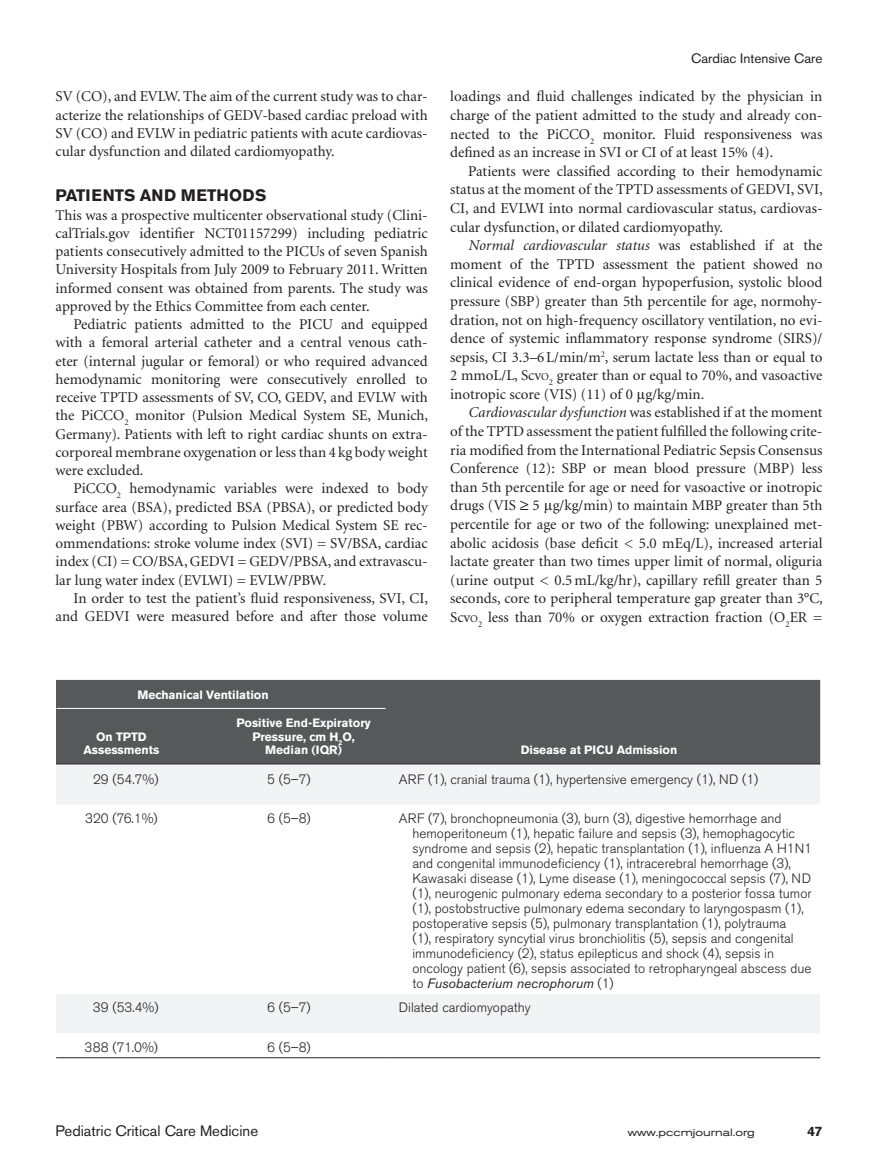
<style>
.page{position:relative;width:878px;height:1175px;background:#fff}
.page>*{position:absolute;margin:0;border:0;box-sizing:border-box;transform-origin:0 0}
.t1{font:700 16.5px "Akzidenz Grotesk BE";color:#231f20}
.t2{font:15px/18.6px "Minion";color:#231f20;text-align:justify}
.t3{font:15px "Akzidenz Grotesk BE";color:#231f20}
.t4{font:300 13.5px/15px "Akzidenz Grotesk BE";color:#231f20}
.t5{font:13.5px "Akzidenz Grotesk BE";color:#231f20}
.t6{font:700 13.5px "Akzidenz Grotesk BE";color:#231f20}
.t7{font:700 12px/13.5px "Akzidenz Grotesk BE";color:#fff;text-align:center}
.t8{font:expanded 10.5px "Akzidenz Grotesk BE";color:#231f20}
.s1{font-style:italic}
.s2{font-size:10.5px}
.s3{font-family:"Gandhari Unicode"}
.s4{font-weight:400;font-style:italic}
</style>
<div class="page">
<div style="left:56px;top:680px;width:764px;height:83px;background:#57585a"></div>
<div style="left:56px;top:764px;width:764px;height:40px;background:#f2f3f4"></div>
<div style="left:56px;top:994px;width:764px;height:39px;background:#f2f3f4"></div>
<hr style="left:385px;top:763px;width:435px;height:1px;background:#231f20">
<hr style="left:56px;top:763px;width:166px;height:1px;background:#231f20">
<hr style="left:222px;top:763px;width:163px;height:1px;background:#231f20">
<hr style="left:56px;top:1057px;width:166px;height:1px;background:#231f20">
<hr style="left:222px;top:1057px;width:163px;height:1px;background:#231f20">
<hr style="left:385px;top:1057px;width:435px;height:1px;background:#231f20">
<hr style="left:56px;top:708px;width:166px;height:1px;background:#fff">
<hr style="left:222px;top:708px;width:163px;height:1px;background:#fff">
<p class="t2" style="left:56px;top:88px;width:374px">SV (CO), and EVLW. The aim of the current study was to char&shy;acterize the relationships of GEDV-based cardiac preload with SV (CO) and EVLW in pediatric patients with acute cardiovas&shy;cular dysfunction and dilated cardiomyopathy.</p>
<p class="t1" style="left:56px;top:186px;width:212px">PATIENTS AND METHODS</p>
<p class="t2" style="left:56px;top:206px;width:374px">This was a prospective multicenter observational study (Clini&shy;calTrials.gov identifier NCT01157299) including pediatric patients consecutively admitted to the PICUs of seven Spanish University Hospitals from July 2009 to February 2011. Written informed consent was obtained from parents. The study was approved by the Ethics Committee from each center.</p>
<p class="t2" style="left:56px;top:316px;width:374px;text-indent:18px">Pediatric patients admitted to the PICU and equipped with a femoral arterial catheter and a central venous cath&shy;eter (internal jugular or femoral) or who required advanced hemodynamic monitoring were consecutively enrolled to receive TPTD assessments of SV, CO, GEDV, and EVLW with the PiCCO<sub>2</sub> monitor (Pulsion Medical System SE, Munich, Germany). Patients with left to right cardiac shunts on extra&shy;corporeal membrane oxygenation or less than 4 kg body weight were excluded.</p>
<p class="t2" style="left:55px;top:480px;width:374px;text-indent:18px">PiCCO<sub>2</sub> hemodynamic variables were indexed to body surface area (BSA), predicted BSA (PBSA), or predicted body weight (PBW) according to Pulsion Medical System SE rec&shy;ommendations: stroke volume index (SVI) = SV/BSA, cardiac index (CI) = CO/BSA, GEDVI = GEDV/PBSA, and extravascu&shy;lar lung water index (EVLWI) = EVLW/PBW.</p>
<p class="t2" style="left:55px;top:589px;width:374px;text-align:right">In order to test the patient’s fluid responsiveness, SVI, CI, and GEDVI were measured before and after those volume</p>
<p class="t5" style="left:691px;top:50px;width:133px">Cardiac Intensive Care</p>
<p class="t2" style="left:450px;top:88px;width:374px">loadings and fluid challenges indicated by the physician in charge of the patient admitted to the study and already con&shy;nected to the PiCCO<sub>2</sub> monitor. Fluid responsiveness was defined as an increase in SVI or CI of at least 15% (4).</p>
<p class="t2" style="left:450px;top:162px;width:374px;text-indent:18px">Patients were classified according to their hemodynamic status at the moment of the TPTD assessments of GEDVI, SVI, CI, and EVLWI into normal cardiovascular status, cardiovas&shy;cular dysfunction, or dilated cardiomyopathy.</p>
<p class="t2" style="left:450px;top:236px;width:374px;text-indent:18px"><span class="s1">Normal cardiovascular status</span> was established if at the moment of the TPTD assessment the patient showed no clinical evidence of end-organ hypoperfusion, systolic blood pressure (SBP) greater than 5th percentile for age, normohy&shy;dration, not on high-frequency oscillatory ventilation, no evi&shy;dence of systemic inflammatory response syndrome (SIRS)/ sepsis, CI 3.3–6L/min/m<sup>2</sup>, serum lactate less than or equal to 2 mmoL/L, Scv<span class="s2">o</span><sub>2</sub> greater than or equal to 70%, and vasoactive inotropic score (VIS) (11) of 0 <span class="s3">μ</span>g/kg/min.</p>
<p class="t2" style="left:450px;top:404px;width:374px;text-indent:18px"><span class="s1">Cardiovascular dysfunction</span> was established if at the moment of the TPTD assessment the patient fulfilled the following crite&shy;ria modified from the International Pediatric Sepsis Consensus Conference (12): SBP or mean blood pressure (MBP) less than 5th percentile for age or need for vasoactive or inotropic drugs (VIS <span class="s3">≥</span> 5 <span class="s3">μ</span>g/kg/min) to maintain MBP greater than 5th percentile for age or two of the following: unexplained met&shy;abolic acidosis (base deficit &lt; 5.0 mEq/L), increased arterial lactate greater than two times upper limit of normal, oliguria (urine output &lt; 0.5mL/kg/hr), capillary refill greater than 5 seconds, core to peripheral temperature gap greater than 3°C, Scv<span class="s2">o</span><sub>2</sub> less than 70% or oxygen extraction fraction (O<sub>2</sub>ER =</p>
<p class="t7" style="left:138px;top:688px;width:133px">Mechanical Ventilation</p>
<p class="t7" style="left:83px;top:730px;width:77px">On TPTD<br>Assessments</p>
<p class="t7" style="left:236px;top:716px;width:136px">Positive End-Expiratory<br>Pressure, cm H<sub>2</sub>O,<br>Median (IQR)</p>
<p class="t7" style="left:520px;top:743px;width:158px">Disease at PICU Admission</p>
<p class="t4" style="left:93px;top:772px;width:67px">29 (54.7%)</p>
<p class="t4" style="left:267px;top:772px;width:45px">5 (5–7)</p>
<p class="t4" style="left:399px;top:772px;width:361px">ARF (1), cranial trauma (1), hypertensive emergency (1), ND (1)</p>
<p class="t4" style="left:85px;top:811px;width:74px">320 (76.1%)</p>
<p class="t4" style="left:267px;top:811px;width:45px">6 (5–8)</p>
<p class="t4" style="left:412px;top:811px;width:401px;text-indent:-14px">ARF (7), bronchopneumonia (3), burn (3), digestive hemorrhage and hemoperitoneum (1), hepatic failure and sepsis (3), hemophagocytic syndrome and sepsis (2), hepatic transplantation (1), influenza A H1N1 and congenital immunodeficiency (1), intracerebral hemorrhage (3), Kawasaki disease (1), Lyme disease (1), meningococcal sepsis (7), ND (1), neurogenic pulmonary edema secondary to a posterior fossa tumor (1), postobstructive pulmonary edema secondary to laryngospasm (1), postoperative sepsis (5), pulmonary transplantation (1), polytrauma<br>(1), respiratory syncytial virus bronchiolitis (5), sepsis and congenital immunodeficiency (2), status epilepticus and shock (4), sepsis in oncology patient (6), sepsis associated to retropharyngeal abscess due to <span class="s4">Fusobacterium necrophorum</span> (1)</p>
<p class="t4" style="left:93px;top:1000px;width:67px">39 (53.4%)</p>
<p class="t4" style="left:267px;top:1000px;width:45px">6 (5–7)</p>
<p class="t4" style="left:399px;top:1000px;width:133px">Dilated cardiomyopathy</p>
<p class="t4" style="left:85px;top:1039px;width:75px">388 (71.0%)</p>
<p class="t4" style="left:267px;top:1039px;width:45px">6 (5–8)</p>
<p class="t3" style="left:56px;top:1121px;width:204px">Pediatric Critical Care Medicine</p>
<p class="t8" style="left:627px;top:1126px;width:129px">www.pccmjournal.org</p>
<p class="t6" style="left:807px;top:1123px;width:16px">47</p>
</div>
